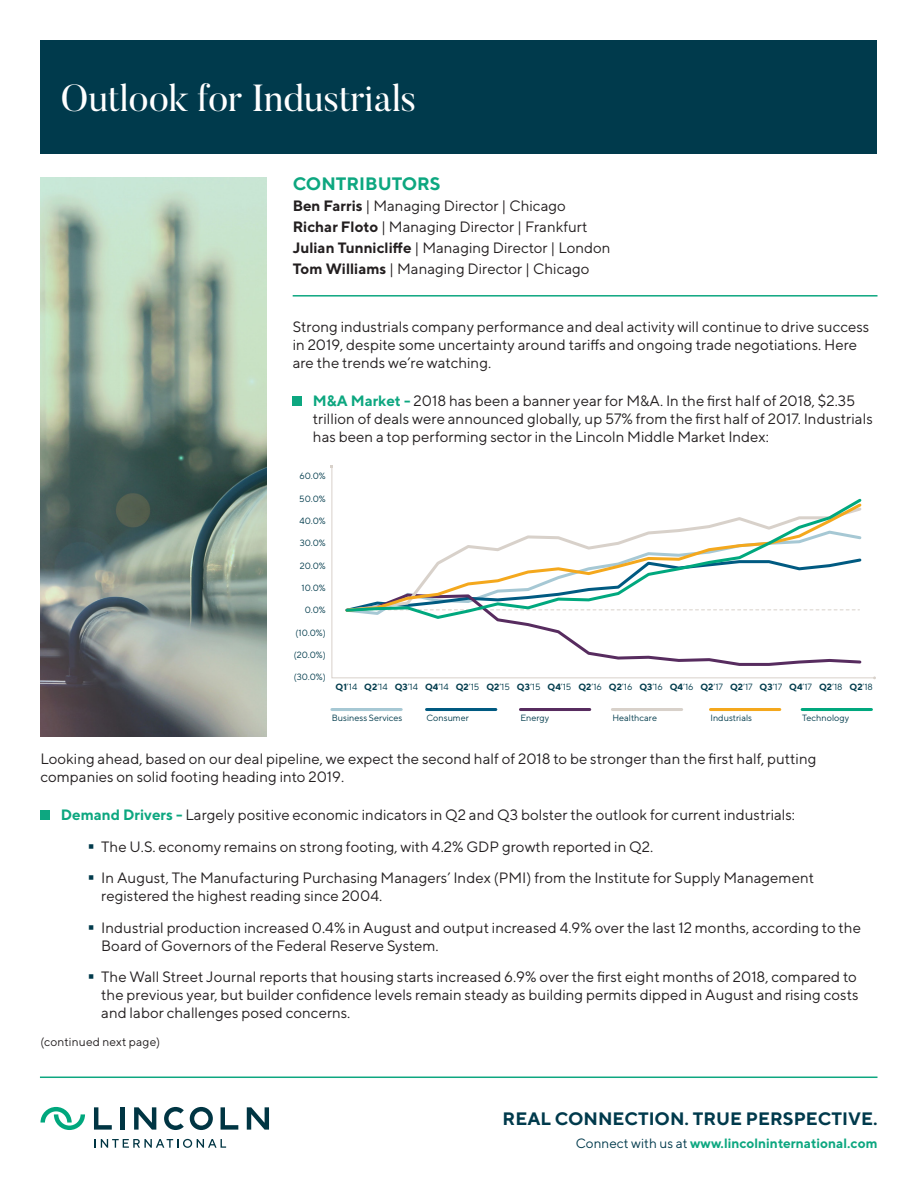
<style>
.page{position:relative;width:918px;height:1188px;background:#fff}
.page>*{position:absolute;margin:0;border:0;box-sizing:border-box;transform-origin:0 0}
.Title_Header{font:37.5px "Butler";color:#fff}
.t1{font:700 18px "TT Norms";color:#003a4c}
.CONTRIBUTOR_Title{font:700 18px "TT Norms";color:#0da780}
.All_Caps_-_12pt_Font{font:15px/18px "TT Norms";color:#231f20}
.Body_Text{font:15px/18px "TT Norms";color:#231f20}
.CONTRIBUTOR_Title-2{font:15px/21px "TT Norms";color:#231f20}
.t2{font:700 13.5px "TT Norms";color:#0da780}
.t3{font:12px "TT Norms";letter-spacing:.015em;color:#231f20}
.t4{font:9px "TT Norms";color:#003b4c}
.s1{font-weight:700}
.s2{font-weight:700;color:#0da780}
.s3{font-weight:400;color:#003a4c}
</style>
<div class="page">
<hr style="left:40px;top:1077px;width:837px;height:1px;background:#0da780">
<hr style="left:121px;top:1107px;width:4px;height:23px;background:#003543">
<svg style="left:134px;top:1107px;width:22px;height:23px"></svg>
<svg style="left:94px;top:1107px;width:18px;height:23px"></svg>
<svg style="left:247px;top:1107px;width:22px;height:23px"></svg>
<svg style="left:221px;top:1107px;width:17px;height:23px"></svg>
<svg style="left:164px;top:1107px;width:20px;height:23px"></svg>
<svg style="left:190px;top:1107px;width:23px;height:23px"></svg>
<svg style="left:40px;top:1107px;width:45px;height:23px"></svg>
<svg style="left:94px;top:1139px;width:132px;height:9px"></svg>
<hr style="left:293px;top:295px;width:585px;height:2px;background:#0da780">
<div style="left:40px;top:40px;width:838px;height:114px;background:#003a4c"></div>
<svg style="left:332px;top:468px;width:541px;height:210px"></svg>
<hr style="left:332px;top:708px;width:69px;height:3px;background:#a6c8d4">
<hr style="left:427px;top:708px;width:69px;height:3px;background:#005a81">
<hr style="left:612px;top:708px;width:70px;height:3px;background:#d8d1ca">
<hr style="left:802px;top:708px;width:69px;height:3px;background:#00a87e">
<hr style="left:710px;top:708px;width:70px;height:3px;background:#f4a81d">
<hr style="left:520px;top:708px;width:70px;height:3px;background:#572c5f">
<img style="left:40px;top:177px;width:227px;height:560px">
<div style="left:293px;top:396px;width:9px;height:9px;background:#0da780"></div>
<div style="left:40px;top:810px;width:10px;height:10px;background:#0da780"></div>
<p class="Title_Header" style="left:61px;top:74px;width:357px">Outlook for Industrials</p>
<p class="CONTRIBUTOR_Title" style="left:293px;top:172px;width:150px">CONTRIBUTORS</p>
<p class="CONTRIBUTOR_Title-2" style="left:293px;top:195px;width:296px"><span class="s1">Ben Farris</span> | Managing Director | Chicago<br><span class="s1">Richar Floto</span> | Managing Director | Frankfurt</p>
<p class="CONTRIBUTOR_Title-2" style="left:293px;top:237px;width:319px"><span class="s1">Julian Tunnicliffe</span> | Managing Director | London</p>
<p class="CONTRIBUTOR_Title-2" style="left:293px;top:258px;width:298px"><span class="s1">Tom Williams</span> | Managing Director | Chicago</p>
<p class="Body_Text" style="left:293px;top:317px;width:578px">Strong industrials company performance and deal activity will continue to drive success in 2019, despite some uncertainty around tariffs and ongoing trade negotiations. Here are the trends we’re watching.</p>
<p class="All_Caps_-_12pt_Font" style="left:313px;top:392px;width:561px"><span class="s2">M&amp;A Market -</span> 2018 has been a banner year for M&amp;A. In the first half of 2018, $2.35 trillion of deals were announced globally, up 57% from the first half of 2017. Industrials has been a top performing sector in the Lincoln Middle Market Index:</p>
<p class="t4" style="left:299px;top:471px;width:28px">60.0%</p>
<p class="t4" style="left:299px;top:493px;width:28px">50.0%</p>
<p class="t4" style="left:300px;top:515px;width:28px">40.0%</p>
<p class="t4" style="left:300px;top:538px;width:28px">30.0%</p>
<p class="t4" style="left:300px;top:560px;width:28px">20.0%</p>
<p class="t4" style="left:302px;top:582px;width:26px">10.0%</p>
<p class="t4" style="left:305px;top:605px;width:23px">0.0%</p>
<p class="t4" style="left:296px;top:627px;width:32px">(10.0%)</p>
<p class="t4" style="left:294px;top:649px;width:34px">(20.0%)</p>
<p class="t4" style="left:294px;top:672px;width:34px">(30.0%)</p>
<p class="t4" style="left:336px;top:682px;width:539px"><span class="s1">Q1</span>’14 <span class="s1">Q2</span>’14 <span class="s1">Q3</span>’14 <span class="s1">Q4</span>’14 <span class="s1">Q2</span>’15 <span class="s1">Q2</span>’15 <span class="s1">Q3</span>’15 <span class="s1">Q4</span>’15 <span class="s1">Q2</span>’16 <span class="s1">Q2</span>’16 <span class="s1">Q3</span>’16 <span class="s1">Q4</span>’16 <span class="s1">Q2</span>’17 <span class="s1">Q2</span>’17 <span class="s1">Q3</span>’17 <span class="s1">Q4</span>’17 <span class="s1">Q2</span>’18 <span class="s1">Q2</span>’18</p>
<p class="t4" style="left:332px;top:712px;width:72px">Business Services</p>
<p class="t4" style="left:427px;top:712px;width:44px">Consumer</p>
<p class="t4" style="left:520px;top:712px;width:30px">Energy</p>
<p class="t4" style="left:612px;top:712px;width:46px">Healthcare</p>
<p class="t4" style="left:710px;top:712px;width:43px">Industrials</p>
<p class="t4" style="left:802px;top:712px;width:49px">Technology</p>
<p class="Body_Text" style="left:40px;top:749px;width:777px">Looking ahead, based on our deal pipeline, we expect the second half of 2018 to be stronger than the first half, putting companies on solid footing heading into 2019.</p>
<p class="All_Caps_-_12pt_Font" style="left:61px;top:806px;width:736px"><span class="s2">Demand Drivers -</span> Largely positive economic indicators in Q2 and Q3 bolster the outlook for current industrials:</p>
<p class="All_Caps_-_12pt_Font" style="left:101px;top:837px;width:553px">The U.S. economy remains on strong footing, with 4.2% GDP growth reported in Q2.</p>
<p class="All_Caps_-_12pt_Font" style="left:101px;top:869px;width:714px">In August, The Manufacturing Purchasing Managers’ Index (PMI) from the Institute for Supply Management registered the highest reading since 2004.</p>
<p class="All_Caps_-_12pt_Font" style="left:101px;top:918px;width:761px">Industrial production increased 0.4% in August and output increased 4.9% over the last 12 months, according to the<br>Board of Governors of the Federal Reserve System.</p>
<p class="All_Caps_-_12pt_Font" style="left:101px;top:968px;width:759px;text-align:justify">The Wall Street Journal reports that housing starts increased 6.9% over the first eight months of 2018, compared to the previous year, but builder confidence levels remain steady as building permits dipped in August and rising costs and labor challenges posed concerns.</p>
<p class="t3" style="left:40px;top:1035px;width:121px">(continued next page)</p>
<p class="t1" style="left:503px;top:1107px;width:376px">REAL CONNECTION. TRUE PERSPECTIVE.</p>
<p class="t2" style="left:576px;top:1134px;width:303px"><span class="s3">Connect with us at</span> www.lincolninternational.com</p>
</div>
